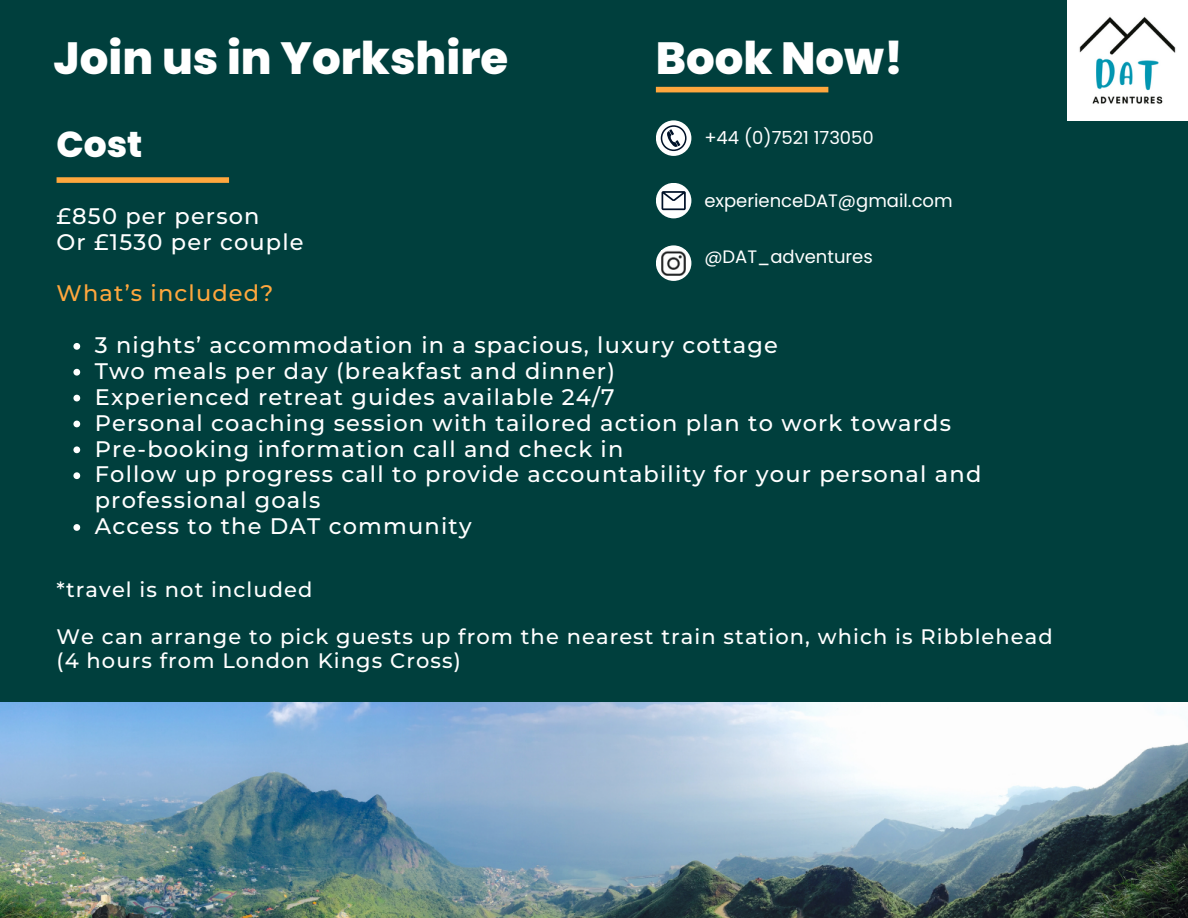
<style>
.page{position:relative;width:1188px;height:918px;background:#003f3d}
.page>*{position:absolute;margin:0;border:0;box-sizing:border-box;transform-origin:0 0}
.t1{font:800 45px "Poppins";color:#fff}
.t2{font:800 36px "Poppins";color:#fff}
.t3{font:500 22.5px/25.8px "Montserrat";letter-spacing:.05em;color:#fff}
.t4{font:500 22.5px "Montserrat";letter-spacing:.05em;color:#ffa73e}
.t5{font:500 21px/23.7px "Montserrat";letter-spacing:.05em;color:#fff}
.t6{font:18px "Poppins";color:#fff}
</style>
<div class="page">
<div style="left:656px;top:87px;width:172px;height:5px;background:#ffa73e"></div>
<div style="left:656px;top:120px;width:35px;height:36px;background:#fff;border-radius:50%"></div>
<svg style="left:661px;top:125px;width:26px;height:26px"></svg>
<div style="left:656px;top:183px;width:35px;height:35px;background:#fff;border-radius:50%"></div>
<svg style="left:662px;top:191px;width:24px;height:19px"></svg>
<img style="left:1068px;top:0;width:120px;height:120px">
<div style="left:57px;top:177px;width:172px;height:6px;background:#ffa73e"></div>
<svg style="left:73px;top:343px;width:7px;height:7px"></svg>
<svg style="left:73px;top:369px;width:7px;height:7px"></svg>
<svg style="left:73px;top:395px;width:7px;height:6px"></svg>
<svg style="left:73px;top:421px;width:7px;height:6px"></svg>
<svg style="left:73px;top:446px;width:7px;height:7px"></svg>
<svg style="left:73px;top:472px;width:7px;height:7px"></svg>
<svg style="left:73px;top:524px;width:7px;height:7px"></svg>
<img style="left:0;top:702px;width:1188px;height:216px">
<svg style="left:656px;top:245px;width:35px;height:36px"></svg>
<img style="left:662px;top:251px;width:23px;height:24px">
<p class="t1" style="left:54px;top:27px;width:456px">Join us in Yorkshire</p>
<p class="t1" style="left:656px;top:27px;width:249px">Book Now!</p>
<p class="t2" style="left:57px;top:119px;width:87px">Cost</p>
<p class="t6" style="left:704px;top:125px;width:171px">+44 (0)7521 173050</p>
<p class="t6" style="left:704px;top:188px;width:250px">experienceDAT@gmail.com</p>
<h2 class="t3" style="left:57px;top:203px;width:249px">£850 per person<br>Or £1530 per couple</h2>
<p class="t4" style="left:57px;top:280px;width:218px">What’s included?</p>
<h1 class="t3" style="left:95px;top:332px;width:685px">3 nights’ accommodation in a spacious, luxury cottage</h1>
<h1 class="t3" style="left:95px;top:358px;width:522px">Two meals per day (breakfast and dinner)</h1>
<p class="t3" style="left:95px;top:384px;width:521px">Experienced retreat guides available 24/7</p>
<p class="t3" style="left:95px;top:410px;width:858px">Personal coaching session with tailored action plan to work towards</p>
<p class="t3" style="left:95px;top:436px;width:530px">Pre-booking information call and check in</p>
<p class="t3" style="left:95px;top:461px;width:888px">Follow up progress call to provide accountability for your personal and professional goals</p>
<h3 class="t3" style="left:95px;top:513px;width:378px">Access to the DAT community</h3>
<p class="t6" style="left:704px;top:244px;width:170px">@DAT_adventures</p>
<p class="t5" style="left:57px;top:577px;width:257px">*travel is not included</p>
<p class="t5" style="left:57px;top:625px;width:998px">We can arrange to pick guests up from the nearest train station, which is Ribblehead (4 hours from London Kings Cross)</p>
</div>
